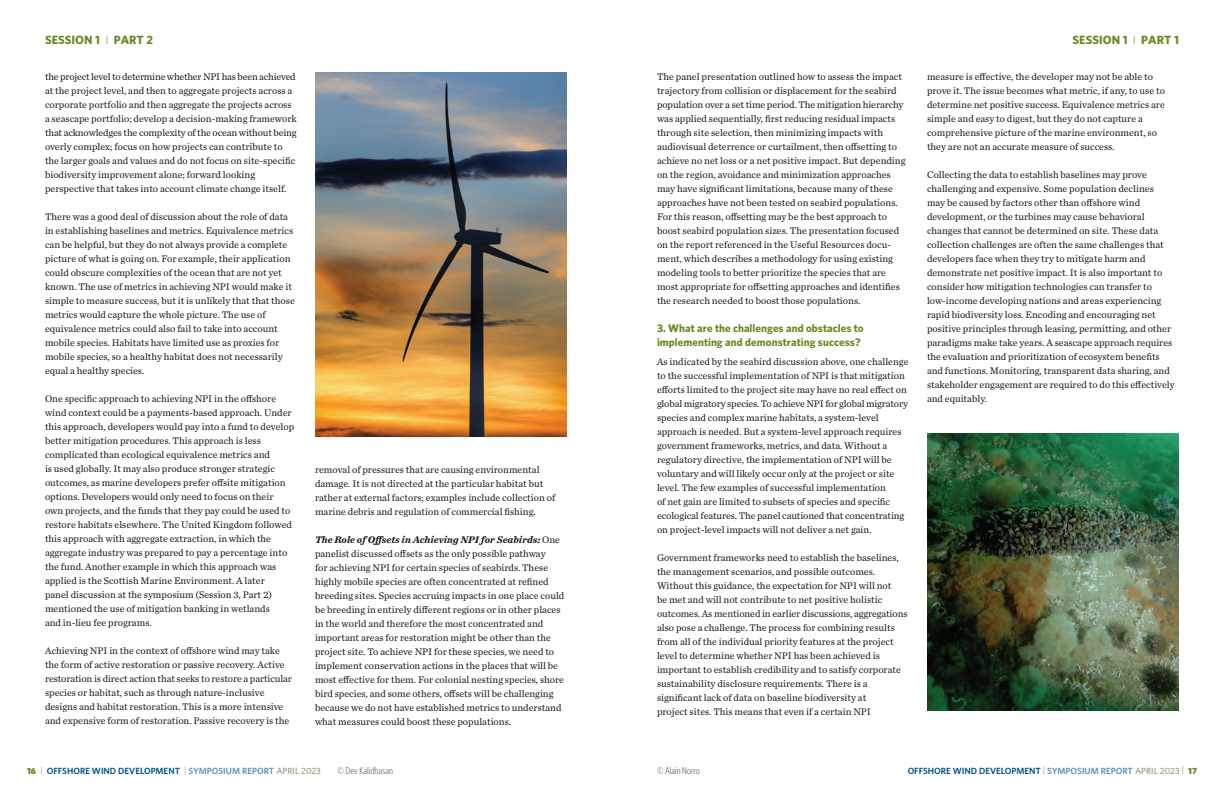
<style>
.page{position:relative;width:1224px;height:792px;background:#fff}
.page>*{position:absolute;margin:0;border:0;box-sizing:border-box;transform-origin:0 0}
.t1{font:700 12px "Whitney";letter-spacing:.005em;color:#6a8922}
.t2{font:700 11px/14px "Whitney";letter-spacing:.005em;color:#6a8922}
.t3{font:10px/14px "Chronicle Text G2";color:#231f20}
.t4{font:300 10px "Whitney Condensed";color:#4b4b40}
.t5{font:600 9px "Whitney";color:#005285}
.s1{font-weight:300}
.s2{font-weight:700;font-style:italic}
.s3{font-weight:900;color:#6a8922}
.s4{font-weight:400;color:#979481}
.s5{color:#5d93b5}
.s6{font-weight:500;color:#979481}
</style>
<div class="page">
<img style="left:315px;top:72px;width:252px;height:364px">
<img style="left:927px;top:433px;width:252px;height:278px">
<p class="t1" style="left:45px;top:31px;width:110px">SESSION 1 <span class="s1">I</span> PART 2</p>
<p class="t1" style="left:1073px;top:31px;width:108px">SESSION 1 <span class="s1">I</span> PART 1</p>
<p class="t3" style="left:45px;top:69px;width:253px">the project level to determine whether NPI has been achieved at the project level, and then to aggregate projects across a corporate portfolio and then aggregate the projects across a seascape portfolio; develop a decision-making framework that acknowledges the complexity of the ocean without being overly complex; focus on how projects can contribute to the larger goals and values and do not focus on site-specific biodiversity improvement alone; forward looking perspective that takes into account climate change itself.</p>
<p class="t3" style="left:45px;top:209px;width:251px">There was a good deal of discussion about the role of data in establishing baselines and metrics. Equivalence metrics can be helpful, but they do not always provide a complete picture of what is going on. For example, their application could obscure complexities of the ocean that are not yet known. The use of metrics in achieving NPI would make it simple to measure success, but it is unlikely that that those metrics would capture the whole picture. The use of equivalence metrics could also fail to take into account mobile species. Habitats have limited use as proxies for mobile species, so a healthy habitat does not necessarily equal a healthy species.</p>
<p class="t3" style="left:45px;top:391px;width:251px">One specific approach to achieving NPI in the offshore wind context could be a payments-based approach. Under this approach, developers would pay into a fund to develop better mitigation procedures. This approach is less complicated than ecological equivalence metrics and<br>is used globally. It may also produce stronger strategic outcomes, as marine developers prefer offsite mitigation options. Developers would only need to focus on their own projects, and the funds that they pay could be used to restore habitats elsewhere. The United Kingdom followed this approach with aggregate extraction, in which the aggregate industry was prepared to pay a percentage into the fund. Another example in which this approach was applied is the Scottish Marine Environment. A later<br>panel discussion at the symposium (Session 3, Part 2) mentioned the use of mitigation banking in wetlands<br>and in-lieu fee programs.</p>
<p class="t3" style="left:45px;top:643px;width:248px">Achieving NPI in the context of offshore wind may take the form of active restoration or passive recovery. Active restoration is direct action that seeks to restore a particular species or habitat, such as through nature-inclusive designs and habitat restoration. This is a more intensive and expensive form of restoration. Passive recovery is the</p>
<p class="t3" style="left:315px;top:462px;width:242px">removal of pressures that are causing environmental damage. It is not directed at the particular habitat but rather at external factors; examples include collection of marine debris and regulation of commercial fishing.</p>
<p class="t3" style="left:315px;top:532px;width:251px"><span class="s2">The Role of Offsets in Achieving NPI for Seabirds:</span> One panelist discussed offsets as the only possible pathway<br>for achieving NPI for certain species of seabirds. These highly mobile species are often concentrated at refined breeding sites. Species accruing impacts in one place could be breeding in entirely different regions or in other places in the world and therefore the most concentrated and important areas for restoration might be other than the project site. To achieve NPI for these species, we need to implement conservation actions in the places that will be most effective for them. For colonial nesting species, shore bird species, and some others, offsets will be challenging because we do not have established metrics to understand what measures could boost these populations.</p>
<p class="t3" style="left:657px;top:69px;width:250px">The panel presentation outlined how to assess the impact trajectory from collision or displacement for the seabird population over a set time period. The mitigation hierarchy was applied sequentially, first reducing residual impacts through site selection, then minimizing impacts with audiovisual deterrence or curtailment, then offsetting to achieve no net loss or a net positive impact. But depending on the region, avoidance and minimization approaches may have significant limitations, because many of these approaches have not been tested on seabird populations.<br>For this reason, offsetting may be the best approach to boost seabird population sizes. The presentation focused on the report referenced in the Useful Resources docu&shy;ment, which describes a methodology for using existing modeling tools to better prioritize the species that are most appropriate for offsetting approaches and identifies the research needed to boost those populations.</p>
<p class="t2" style="left:657px;top:321px;width:208px">3. What are the challenges and obstacles to implementing and demonstrating success?</p>
<p class="t3" style="left:657px;top:354px;width:253px">As indicated by the seabird discussion above, one challenge to the successful implementation of NPI is that mitigation efforts limited to the project site may have no real effect on global migratory species. To achieve NPI for global migratory species and complex marine habitats, a system-level approach is needed. But a system-level approach requires government frameworks, metrics, and data. Without a regulatory directive, the implementation of NPI will be voluntary and will likely occur only at the project or site level. The few examples of successful implementation<br>of net gain are limited to subsets of species and specific ecological features. The panel cautioned that concentrating on project-level impacts will not deliver a net gain.</p>
<p class="t3" style="left:657px;top:550px;width:252px">Government frameworks need to establish the baselines, the management scenarios, and possible outcomes.<br>Without this guidance, the expectation for NPI will not<br>be met and will not contribute to net positive holistic outcomes. As mentioned in earlier discussions, aggregations also pose a challenge. The process for combining results from all of the individual priority features at the project level to determine whether NPI has been achieved is important to establish credibility and to satisfy corporate sustainability disclosure requirements. There is a significant lack of data on baseline biodiversity at<br>project sites. This means that even if a certain NPI</p>
<p class="t3" style="left:927px;top:69px;width:239px">measure is effective, the developer may not be able to prove it. The issue becomes what metric, if any, to use to determine net positive success. Equivalence metrics are simple and easy to digest, but they do not capture a comprehensive picture of the marine environment, so they are not an accurate measure of success.</p>
<p class="t3" style="left:927px;top:167px;width:249px">Collecting the data to establish baselines may prove challenging and expensive. Some population declines<br>may be caused by factors other than offshore wind development, or the turbines may cause behavioral changes that cannot be determined on site. These data collection challenges are often the same challenges that developers face when they try to mitigate harm and demonstrate net positive impact. It is also important to consider how mitigation technologies can transfer to low-income developing nations and areas experiencing rapid biodiversity loss. Encoding and encouraging net positive principles through leasing, permitting, and other paradigms make take years. A seascape approach requires the evaluation and prioritization of ecosystem benefits and functions. Monitoring, transparent data sharing, and stakeholder engagement are required to do this effectively and equitably.</p>
<p class="t5" style="left:27px;top:765px;width:295px"><span class="s3">16</span> <span class="s4">|</span> OFFSHORE WIND DEVELOPMENT <span class="s4">|</span> <span class="s5">SYMPOSIUM REPORT</span> <span class="s6">APRIL 2023</span></p>
<p class="t5" style="left:908px;top:765px;width:291px">OFFSHORE WIND DEVELOPMENT <span class="s4">|</span> <span class="s5">SYMPOSIUM REPORT</span> <span class="s6">APRIL 2023</span> <span class="s4">|</span> <span class="s3">17</span></p>
<p class="t4" style="left:338px;top:765px;width:57px">© Dev Kalidhasan</p>
<p class="t4" style="left:657px;top:765px;width:44px">© Alain Norro</p>
</div>
